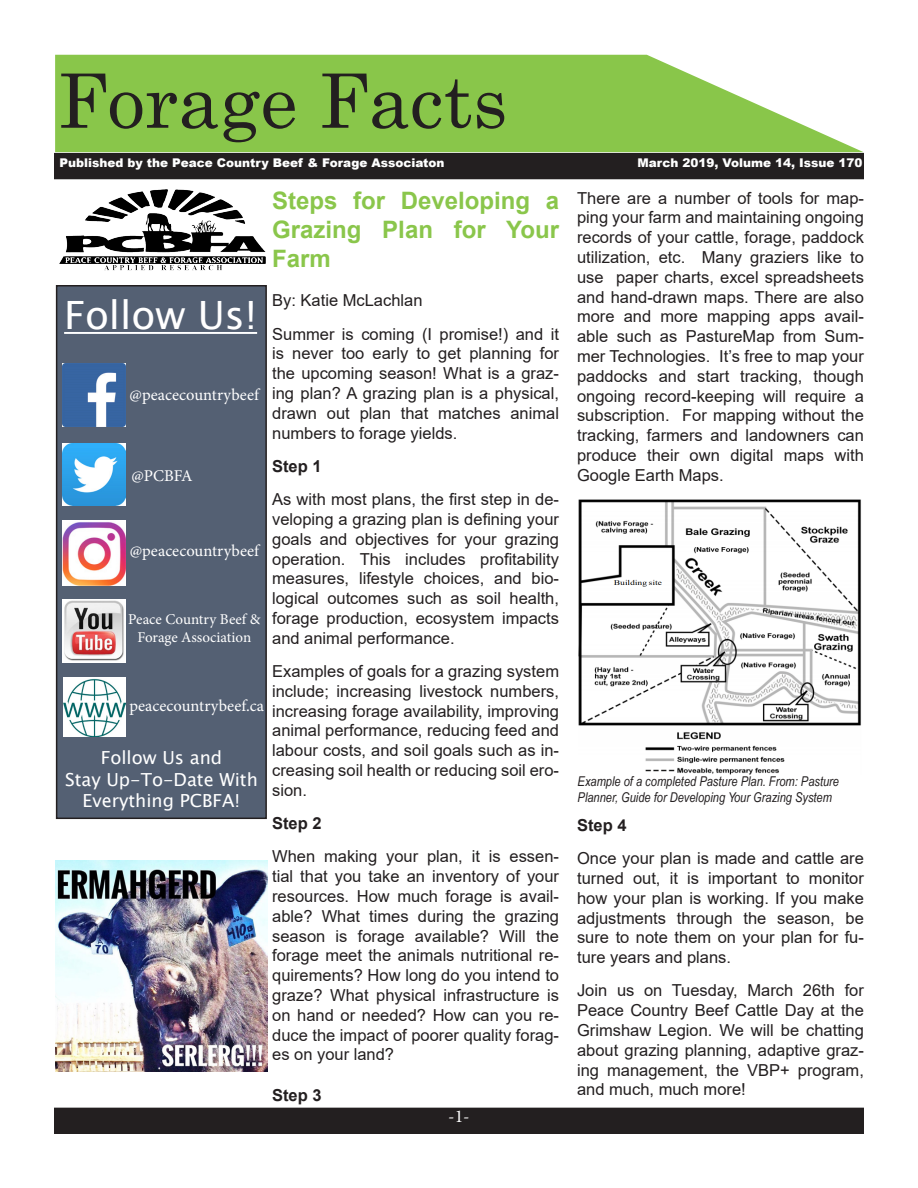
<style>
.page{position:relative;width:918px;height:1188px;background:#fff}
.page>*{position:absolute;margin:0;border:0;box-sizing:border-box;transform-origin:0 0}
.t1{font:75px "Century Schoolbook";color:#231f20}
.t2{font:39px "Lucida Sans Unicode";color:#fff}
.t3{font:700 24px/28.8px "Arial";color:#8ac64b;text-align:justify}
.t4{font:18px/21.6px "Lucida Sans Unicode";color:#fff;text-align:center}
.t5{font:18px "Minion Pro";color:#fff}
.t6{font:16.5px/19.8px "Arial";color:#231f20;text-align:justify}
.t7{font:16.5px "Minion Pro";color:#fff}
.t8{font:700 16.5px "Arial";color:#231f20}
.t9{font:15px/18px "Minion Pro";color:#fff;text-align:center}
.t10{font:italic 13.5px/16.2px "Arial Narrow";color:#231f20}
.t11{font:900 12px "Arial";color:#fff}
</style>
<div class="page">
<svg style="left:55px;top:55px;width:808px;height:97px;fill:#89c64a"></svg>
<div style="left:55px;top:154px;width:808px;height:25px;background:#231f20"></div>
<div style="left:54px;top:153px;width:810px;height:26px;border:2px solid #231f20"></div>
<div style="left:55px;top:1108px;width:808px;height:25px;background:#231f20"></div>
<div style="left:54px;top:1108px;width:810px;height:26px;border:2px solid #231f20"></div>
<div style="left:57px;top:286px;width:209px;height:532px;background:#546073"></div>
<div style="left:56px;top:285px;width:211px;height:534px;border:2px solid #231f20"></div>
<hr style="left:64px;top:332px;width:193px;height:2px;background:#fff">
<img style="left:63px;top:363px;width:62px;height:63px">
<img style="left:63px;top:443px;width:62px;height:63px">
<img style="left:63px;top:521px;width:62px;height:64px">
<img style="left:63px;top:600px;width:63px;height:63px">
<img style="left:63px;top:678px;width:62px;height:59px">
<img style="left:59px;top:190px;width:207px;height:81px">
<img style="left:56px;top:861px;width:211px;height:210px">
<img style="left:578px;top:499px;width:283px;height:276px">
<p class="t1" style="left:57px;top:38px;width:452px">Forage Facts</p>
<p class="t11" style="left:60px;top:154px;width:386px">Published by the Peace Country Beef &amp; Forage Associaton</p>
<p class="t11" style="left:638px;top:154px;width:226px">March 2019, Volume 14, Issue 170</p>
<p class="t6" style="left:577px;top:188px;width:288px">There are a number of tools for map&shy;ping your farm and maintaining ongoing records of your cattle, forage, paddock utilization, etc. Many graziers like to use paper charts, excel spreadsheets and hand-drawn maps. There are also more and more mapping apps avail&shy;able such as PastureMap from Sum&shy;mer Technologies. It’s free to map your paddocks and start tracking, though ongoing record-keeping will require a subscription. For mapping without the tracking, farmers and landowners can produce their own digital maps with Google Earth Maps.</p>
<p class="t3" style="left:272px;top:186px;width:288px">Steps for Developing a Grazing Plan for Your Farm</p>
<p class="t6" style="left:272px;top:290px;width:152px">By: Katie McLachlan</p>
<p class="t6" style="left:272px;top:324px;width:288px">Summer is coming (I promise!) and it is never too early to get planning for the upcoming season! What is a graz&shy;ing plan? A grazing plan is a physical, drawn out plan that matches animal numbers to forage yields.</p>
<p class="t8" style="left:272px;top:454px;width:51px">Step 1</p>
<p class="t6" style="left:272px;top:489px;width:288px">As with most plans, the first step in de&shy;veloping a grazing plan is defining your goals and objectives for your grazing operation. This includes profitability measures, lifestyle choices, and bio&shy;logical outcomes such as soil health, forage production, ecosystem impacts and animal performance.</p>
<p class="t6" style="left:272px;top:661px;width:288px">Examples of goals for a grazing system include; increasing livestock numbers, increasing forage availability, improving animal performance, reducing feed and labour costs, and soil goals such as in&shy;creasing soil health or reducing soil ero&shy;sion.</p>
<p class="t8" style="left:272px;top:812px;width:51px">Step 2</p>
<p class="t6" style="left:272px;top:847px;width:288px">When making your plan, it is essen&shy;tial that you take an inventory of your resources. How much forage is avail&shy;able? What times during the grazing season is forage available? Will the forage meet the animals nutritional re&shy;quirements? How long do you intend to graze? What physical infrastructure is on hand or needed? How can you re&shy;duce the impact of poorer quality forag&shy;es on your land?</p>
<p class="t8" style="left:272px;top:1084px;width:51px">Step 3</p>
<p class="t2" style="left:64px;top:284px;width:194px">Follow Us!</p>
<p class="t7" style="left:130px;top:384px;width:131px">@peacecountrybeef</p>
<p class="t7" style="left:132px;top:465px;width:63px">@PCBFA</p>
<p class="t7" style="left:130px;top:539px;width:131px">@peacecountrybeef</p>
<p class="t9" style="left:128px;top:611px;width:134px">Peace Country Beef &amp;<br>Forage Association</p>
<p class="t7" style="left:129px;top:695px;width:136px">peacecountrybeef.ca</p>
<p class="t4" style="left:101px;top:747px;width:123px">Follow Us and</p>
<p class="t4" style="left:65px;top:769px;width:194px">Stay Up-To-Date With<br>Everything PCBFA!</p>
<p class="t10" style="left:578px;top:773px;width:263px">Example of a completed Pasture Plan. From: Pasture<br>Planner, Guide for Developing Your Grazing System</p>
<p class="t8" style="left:577px;top:813px;width:51px">Step 4</p>
<p class="t6" style="left:577px;top:848px;width:288px">Once your plan is made and cattle are turned out, it is important to monitor how your plan is working. If you make adjustments through the season, be sure to note them on your plan for fu&shy;ture years and plans.</p>
<p class="t6" style="left:577px;top:981px;width:288px">Join us on Tuesday, March 26th for Peace Country Beef Cattle Day at the Grimshaw Legion. We will be chatting about grazing planning, adaptive graz&shy;ing management, the VBP+ program, and much, much more!</p>
<p class="t5" style="left:448px;top:1104px;width:23px">-1-</p>
</div>
